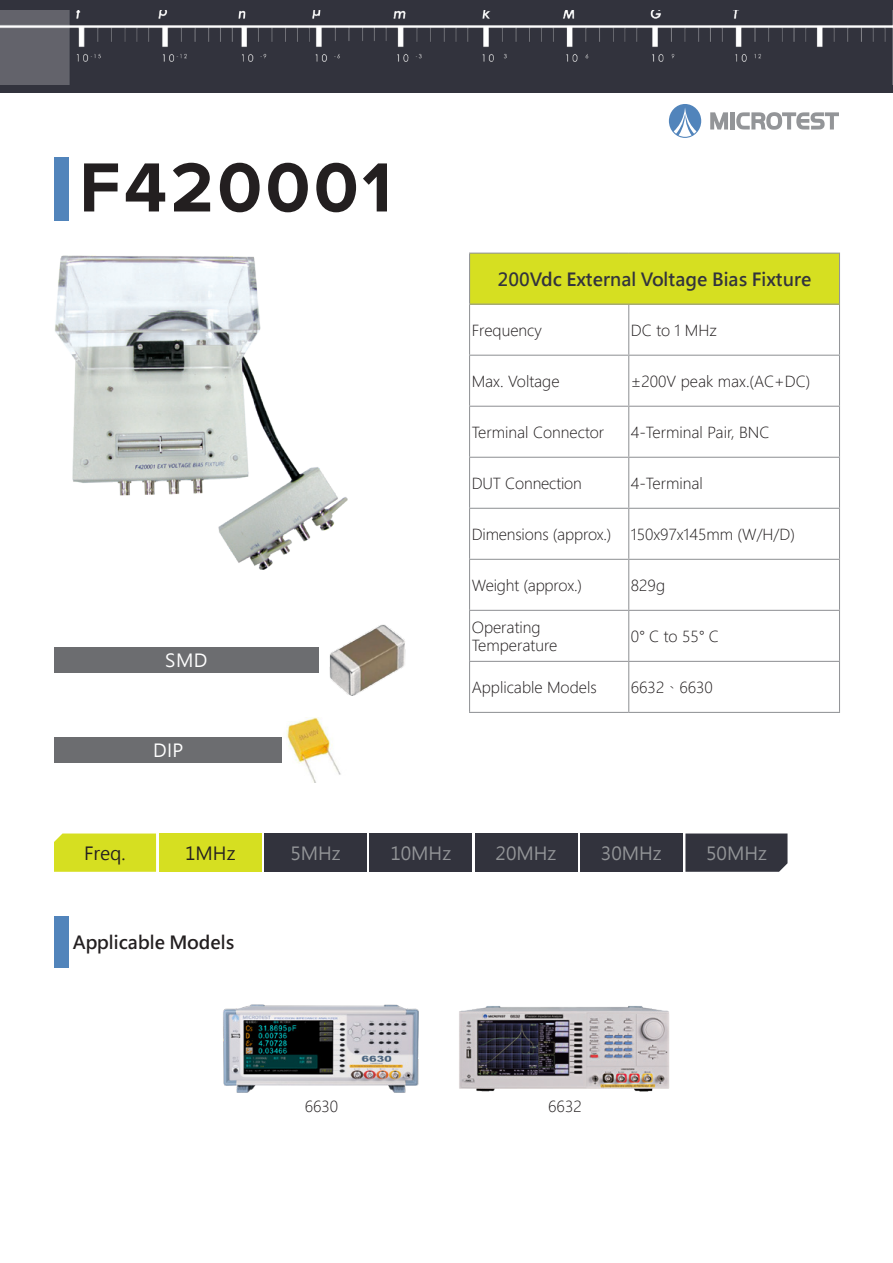
<style>
.page{position:relative;width:893px;height:1263px;background:#fff}
.page>*{position:absolute;margin:0;border:0;box-sizing:border-box;transform-origin:0 0}
.t1{font:700 72px "Proxima Nova";letter-spacing:.05em;color:#231f20}
.治具_標{font:700 18px "Microsoft Jheng Hei";color:#32333d}
.t2{font:18px "Microsoft Jheng Hei";color:#939598}
.治具_標-2{font:700 18px "Microsoft Jheng Hei";color:#231f20}
.t3{font:18px "Microsoft Jheng Hei";color:#231f20}
.t4{font:18px "Microsoft Jheng Hei";letter-spacing:.025em;color:#fff}
.治具_標-3{font:300 15px/18px "Microsoft Jheng Hei";color:#231f20}
</style>
<div class="page">
<div style="left:0;top:0;width:893px;height:93px;background:#32333d"></div>
<svg style="left:710px;top:112px;width:18px;height:17px"></svg>
<div style="left:730px;top:112px;width:5px;height:17px;background:#939598"></div>
<svg style="left:736px;top:112px;width:103px;height:18px"></svg>
<svg style="left:669px;top:104px;width:32px;height:34px"></svg>
<img style="left:0;top:10px;width:893px;height:75px">
<div style="left:54px;top:157px;width:14px;height:64px;background:#5184bb"></div>
<img style="left:55px;top:255px;width:292px;height:315px">
<div style="left:470px;top:253px;width:369px;height:51px;background:#d6df21"></div>
<hr style="left:469px;top:253px;width:160px;height:1px;background:#939598">
<hr style="left:469px;top:254px;width:1px;height:50px;background:#939598">
<hr style="left:629px;top:253px;width:211px;height:1px;background:#939598">
<hr style="left:839px;top:254px;width:1px;height:50px;background:#939598">
<hr style="left:469px;top:304px;width:160px;height:1px;background:#939598">
<hr style="left:469px;top:305px;width:1px;height:50px;background:#939598">
<hr style="left:629px;top:304px;width:211px;height:1px;background:#939598">
<hr style="left:628px;top:305px;width:1px;height:50px;background:#939598">
<hr style="left:839px;top:305px;width:1px;height:50px;background:#939598">
<hr style="left:469px;top:355px;width:160px;height:1px;background:#939598">
<hr style="left:469px;top:356px;width:1px;height:50px;background:#939598">
<hr style="left:629px;top:355px;width:211px;height:1px;background:#939598">
<hr style="left:628px;top:356px;width:1px;height:50px;background:#939598">
<hr style="left:839px;top:356px;width:1px;height:50px;background:#939598">
<hr style="left:469px;top:406px;width:160px;height:1px;background:#939598">
<hr style="left:469px;top:407px;width:1px;height:50px;background:#939598">
<hr style="left:629px;top:406px;width:211px;height:1px;background:#939598">
<hr style="left:628px;top:407px;width:1px;height:50px;background:#939598">
<hr style="left:839px;top:407px;width:1px;height:50px;background:#939598">
<hr style="left:469px;top:457px;width:160px;height:1px;background:#939598">
<hr style="left:469px;top:458px;width:1px;height:50px;background:#939598">
<hr style="left:629px;top:457px;width:211px;height:1px;background:#939598">
<hr style="left:628px;top:458px;width:1px;height:50px;background:#939598">
<hr style="left:839px;top:458px;width:1px;height:50px;background:#939598">
<hr style="left:469px;top:508px;width:160px;height:1px;background:#939598">
<hr style="left:469px;top:509px;width:1px;height:50px;background:#939598">
<hr style="left:629px;top:508px;width:211px;height:1px;background:#939598">
<hr style="left:628px;top:509px;width:1px;height:50px;background:#939598">
<hr style="left:839px;top:509px;width:1px;height:50px;background:#939598">
<hr style="left:469px;top:559px;width:160px;height:1px;background:#939598">
<hr style="left:469px;top:560px;width:1px;height:50px;background:#939598">
<hr style="left:629px;top:559px;width:211px;height:1px;background:#939598">
<hr style="left:628px;top:560px;width:1px;height:50px;background:#939598">
<hr style="left:839px;top:560px;width:1px;height:50px;background:#939598">
<hr style="left:469px;top:610px;width:160px;height:1px;background:#939598">
<hr style="left:469px;top:611px;width:1px;height:50px;background:#939598">
<hr style="left:629px;top:610px;width:211px;height:1px;background:#939598">
<hr style="left:628px;top:611px;width:1px;height:50px;background:#939598">
<hr style="left:839px;top:611px;width:1px;height:50px;background:#939598">
<hr style="left:469px;top:661px;width:160px;height:1px;background:#939598">
<hr style="left:469px;top:662px;width:1px;height:50px;background:#939598">
<hr style="left:629px;top:661px;width:211px;height:1px;background:#939598">
<hr style="left:628px;top:662px;width:1px;height:50px;background:#939598">
<hr style="left:839px;top:662px;width:1px;height:50px;background:#939598">
<hr style="left:469px;top:712px;width:160px;height:1px;background:#939598">
<hr style="left:629px;top:712px;width:211px;height:1px;background:#939598">
<div style="left:54px;top:917px;width:14px;height:51px;background:#5184bb"></div>
<div style="left:54px;top:833px;width:102px;height:39px;background:#d6df21"></div>
<div style="left:159px;top:833px;width:102px;height:39px;background:#d6df21"></div>
<div style="left:264px;top:833px;width:523px;height:39px;background:#32333d"></div>
<img style="left:459px;top:1006px;width:210px;height:86px">
<div style="left:54px;top:737px;width:228px;height:26px;background:#6c6d70"></div>
<img style="left:286px;top:717px;width:55px;height:65px">
<div style="left:54px;top:647px;width:265px;height:26px;background:#6c6d70"></div>
<img style="left:329px;top:624px;width:77px;height:72px">
<img style="left:223px;top:1004px;width:196px;height:89px">
<p class="t1" style="left:79px;top:134px;width:314px">F420001</p>
<p class="t4" style="left:165px;top:649px;width:44px">SMD</p>
<p class="t4" style="left:153px;top:739px;width:32px">DIP</p>
<p class="治具_標" style="left:498px;top:268px;width:315px">200Vdc External Voltage Bias Fixture</p>
<p class="治具_標-3" style="left:472px;top:321px;width:72px">Frequency</p>
<p class="治具_標-3" style="left:631px;top:321px;width:87px">DC to 1 MHz</p>
<p class="治具_標-3" style="left:472px;top:372px;width:89px">Max. Voltage</p>
<p class="治具_標-3" style="left:631px;top:372px;width:181px">±200V peak max.(AC+DC)</p>
<p class="治具_標-3" style="left:472px;top:423px;width:134px">Terminal Connector</p>
<p class="治具_標-3" style="left:631px;top:423px;width:140px">4-Terminal Pair, BNC</p>
<p class="治具_標-3" style="left:472px;top:474px;width:112px">DUT Connection</p>
<p class="治具_標-3" style="left:631px;top:474px;width:74px">4-Terminal</p>
<p class="治具_標-3" style="left:472px;top:525px;width:141px">Dimensions (approx.)</p>
<p class="治具_標-3" style="left:631px;top:525px;width:166px">150x97x145mm (W/H/D)</p>
<p class="治具_標-3" style="left:472px;top:576px;width:112px">Weight (approx.)</p>
<p class="治具_標-3" style="left:631px;top:576px;width:36px">829g</p>
<p class="治具_標-3" style="left:472px;top:618px;width:87px">Operating<br>Temperature</p>
<p class="治具_標-3" style="left:631px;top:627px;width:89px">0° C to 55° C</p>
<p class="治具_標-3" style="left:472px;top:678px;width:126px">Applicable Models</p>
<p class="治具_標-3" style="left:631px;top:678px;width:83px">6632、6630</p>
<p class="t3" style="left:84px;top:842px;width:43px">Freq.</p>
<p class="t3" style="left:185px;top:842px;width:52px">1MHz</p>
<p class="t2" style="left:290px;top:842px;width:52px">5MHz</p>
<p class="t2" style="left:390px;top:842px;width:62px">10MHz</p>
<p class="t2" style="left:496px;top:842px;width:62px">20MHz</p>
<p class="t2" style="left:601px;top:842px;width:62px">30MHz</p>
<p class="t2" style="left:706px;top:842px;width:62px">50MHz</p>
<p class="治具_標-2" style="left:73px;top:931px;width:163px">Applicable Models</p>
<p class="治具_標-3" style="left:305px;top:1097px;width:35px">6630</p>
<p class="治具_標-3" style="left:548px;top:1097px;width:35px">6632</p>
</div>
